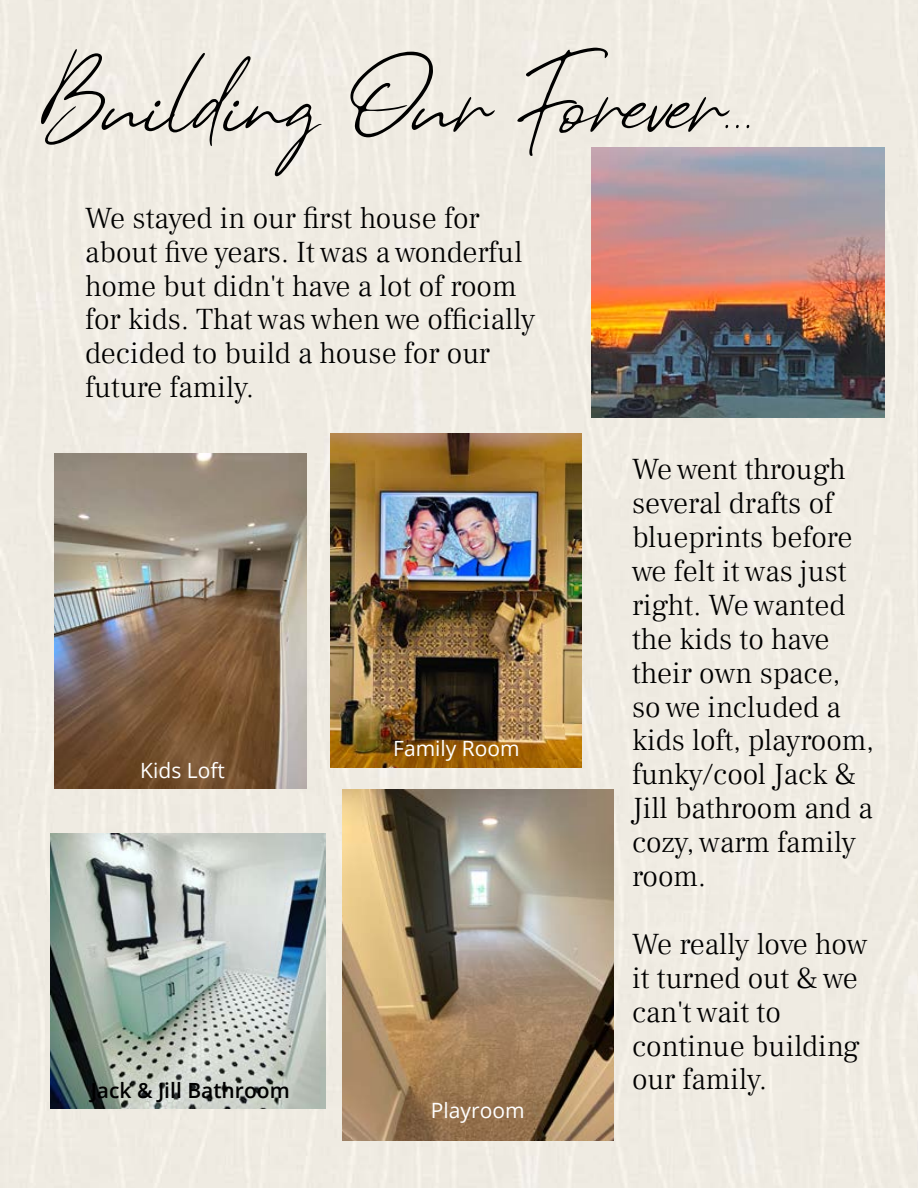
<style>
.page{position:relative;width:918px;height:1188px;background:#efebe2}
.page>*{position:absolute;margin:0;border:0;box-sizing:border-box;transform-origin:0 0}
.t1{font:157.5px "Lunafreya";color:#000}
.t2{font:300 30px/33.9px "Frank Ruhl Libre";color:#000}
.t3{font:21px "Open Sans";color:#fff}
.t4{font:600 21px "Open Sans";color:#000}
</style>
<div class="page">
<img style="left:592px;top:147px;width:292px;height:270px">
<img style="left:54px;top:453px;width:252px;height:336px">
<img style="left:343px;top:789px;width:271px;height:351px">
<img style="left:50px;top:833px;width:276px;height:276px">
<img style="left:331px;top:434px;width:250px;height:333px">
<h1 class="t1" style="left:45px;top:25px;width:710px">Building Our Forever..</h1>
<p class="t2" style="left:85px;top:201px;width:452px">We stayed in our first house for about five years. It was a wonderful home but didn't have a lot of room for kids. That was when we officially decided to build a house for our future family.</p>
<p class="t3" style="left:140px;top:756px;width:86px">Kids Loft</p>
<p class="t3" style="left:393px;top:734px;width:128px">Family Room</p>
<p class="t4" style="left:91px;top:1076px;width:201px">Jack &amp; Jill Bathroom</p>
<p class="t3" style="left:431px;top:1096px;width:95px">Playroom</p>
<p class="t2" style="left:632px;top:452px;width:244px">We went through several drafts of blueprints before we felt it was just right. We wanted the kids to have their own space, so we included a kids loft, playroom, funky/cool Jack &amp;<br>Jill bathroom and a cozy, warm family room.</p>
<p class="t2" style="left:632px;top:927px;width:237px">We really love how it turned out &amp; we can't wait to continue building our family.</p>
</div>
